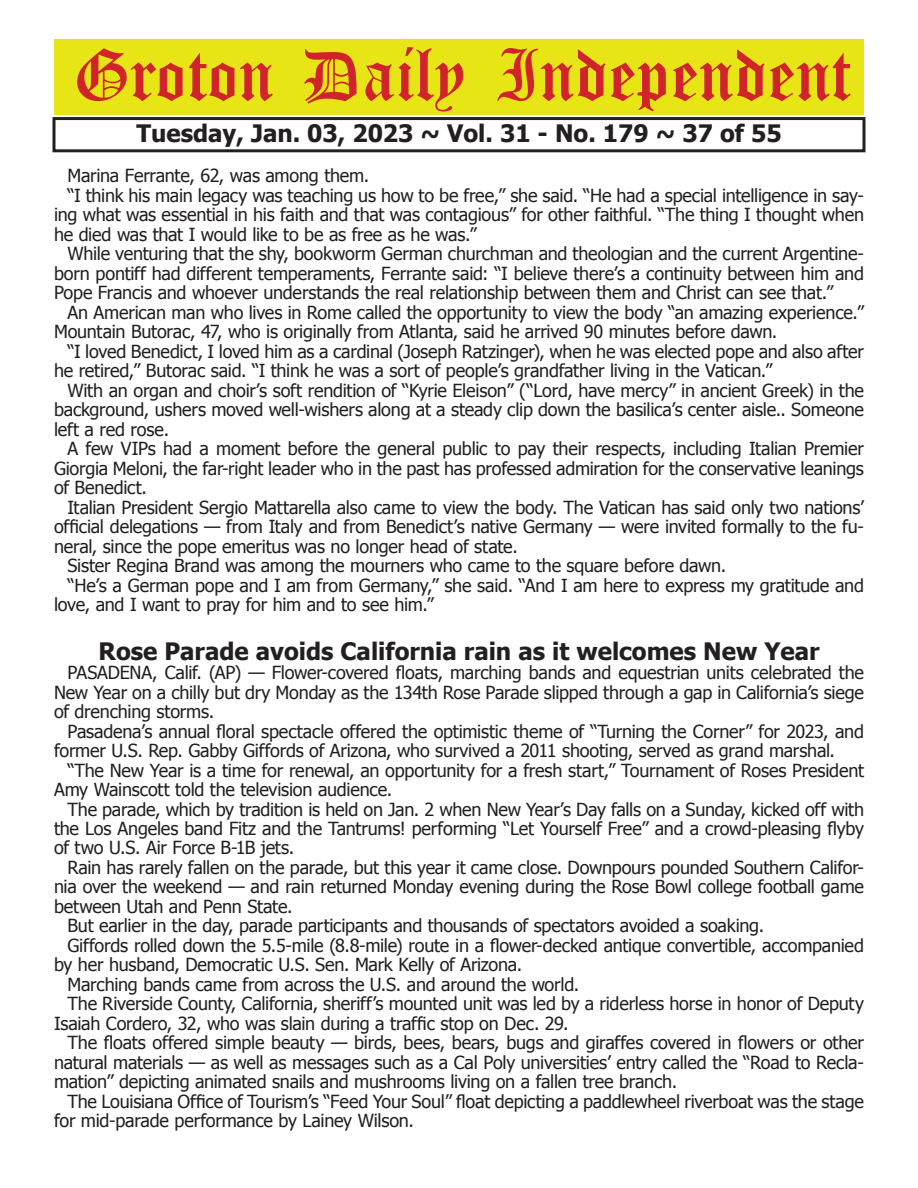
<style>
.page{position:relative;width:918px;height:1188px;background:#fff}
.page>*{position:absolute;margin:0;border:0;box-sizing:border-box;transform-origin:0 0}
.t1{font:54px "Old English Five";color:#d1232a}
.t2{font:700 24px "Tahoma";color:#231f20}
.t3{font:18px/19.5px "Tahoma";letter-spacing:-.01em;color:#231f20;text-align:justify}
</style>
<div class="page">
<div style="left:52px;top:117px;width:814px;height:35px;border:3px solid #231f20"></div>
<div style="left:54px;top:40px;width:810px;height:75px;background:#e7e515"></div>
<h1 class="t1" style="left:73px;top:50px;width:779px">Groton Daily Independent</h1>
<h2 class="t2" style="left:137px;top:116px;width:647px">Tuesday, Jan. 03, 2023 ~ Vol. 31 - No. 179 ~ 37 of 55</h2>
<p class="t3" style="left:68px;top:165px;width:303px">Marina Ferrante, 62, was among them.</p>
<p class="t3" style="left:68px;top:185px;width:798px">“I think his main legacy was teaching us how to be free,” she said. “He had a special intelligence in say-</p>
<p class="t3" style="left:54px;top:204px;width:812px">ing what was essential in his faith and that was contagious” for other faithful. “The thing I thought when</p>
<p class="t3" style="left:54px;top:224px;width:424px">he died was that I would like to be as free as he was.”</p>
<p class="t3" style="left:68px;top:243px;width:798px">While venturing that the shy, bookworm German churchman and theologian and the current Argentine-</p>
<p class="t3" style="left:54px;top:263px;width:812px">born pontiff had different temperaments, Ferrante said: “I believe there’s a continuity between him and</p>
<p class="t3" style="left:54px;top:282px;width:781px">Pope Francis and whoever understands the real relationship between them and Christ can see that.”</p>
<p class="t3" style="left:68px;top:302px;width:798px">An American man who lives in Rome called the opportunity to view the body “an amazing experience.”</p>
<p class="t3" style="left:54px;top:321px;width:725px">Mountain Butorac, 47, who is originally from Atlanta, said he arrived 90 minutes before dawn.</p>
<p class="t3" style="left:68px;top:341px;width:798px">“I loved Benedict, I loved him as a cardinal (Joseph Ratzinger), when he was elected pope and also after</p>
<p class="t3" style="left:54px;top:360px;width:720px">he retired,” Butorac said. “I think he was a sort of people’s grandfather living in the Vatican.”</p>
<p class="t3" style="left:68px;top:380px;width:798px">With an organ and choir’s soft rendition of “Kyrie Eleison” (“Lord, have mercy” in ancient Greek) in the</p>
<p class="t3" style="left:54px;top:399px;width:811px">background, ushers moved well-wishers along at a steady clip down the basilica’s center aisle.. Someone</p>
<p class="t3" style="left:54px;top:419px;width:117px">left a red rose.</p>
<p class="t3" style="left:68px;top:438px;width:798px">A few VIPs had a moment before the general public to pay their respects, including Italian Premier</p>
<p class="t3" style="left:54px;top:458px;width:811px">Giorgia Meloni, the far-right leader who in the past has professed admiration for the conservative leanings</p>
<p class="t3" style="left:54px;top:477px;width:95px">of Benedict.</p>
<p class="t3" style="left:68px;top:497px;width:798px">Italian President Sergio Mattarella also came to view the body. The Vatican has said only two nations’</p>
<p class="t3" style="left:54px;top:516px;width:812px">official delegations — from Italy and from Benedict’s native Germany — were invited formally to the fu-</p>
<p class="t3" style="left:54px;top:536px;width:465px">neral, since the pope emeritus was no longer head of state.</p>
<p class="t3" style="left:68px;top:555px;width:660px">Sister Regina Brand was among the mourners who came to the square before dawn.</p>
<p class="t3" style="left:68px;top:575px;width:798px">“He’s a German pope and I am from Germany,” she said. “And I am here to express my gratitude and</p>
<p class="t3" style="left:54px;top:594px;width:381px">love, and I want to pray for him and to see him.”</p>
<h2 class="t2" style="left:99px;top:634px;width:722px">Rose Parade avoids California rain as it welcomes New Year</h2>
<p class="t3" style="left:54px;top:662px;width:812px;text-indent:14px">PASADENA, Calif. (AP) — Flower-covered floats, marching bands and equestrian units celebrated the New Year on a chilly but dry Monday as the 134th Rose Parade slipped through a gap in California’s siege of drenching storms.</p>
<p class="t3" style="left:54px;top:720px;width:811px;text-indent:14px">Pasadena’s annual floral spectacle offered the optimistic theme of “Turning the Corner” for 2023, and former U.S. Rep. Gabby Giffords of Arizona, who survived a 2011 shooting, served as grand marshal.</p>
<p class="t3" style="left:54px;top:759px;width:812px;text-indent:14px">“The New Year is a time for renewal, an opportunity for a fresh start,” Tournament of Roses President<br>Amy Wainscott told the television audience.</p>
<p class="t3" style="left:54px;top:798px;width:812px;text-indent:14px">The parade, which by tradition is held on Jan. 2 when New Year’s Day falls on a Sunday, kicked off with the Los Angeles band Fitz and the Tantrums! performing “Let Yourself Free” and a crowd-pleasing flyby of two U.S. Air Force B-1B jets.</p>
<p class="t3" style="left:68px;top:857px;width:798px">Rain has rarely fallen on the parade, but this year it came close. Downpours pounded Southern Califor-</p>
<p class="t3" style="left:54px;top:876px;width:812px">nia over the weekend — and rain returned Monday evening during the Rose Bowl college football game</p>
<p class="t3" style="left:54px;top:896px;width:240px">between Utah and Penn State.</p>
<p class="t3" style="left:68px;top:915px;width:698px">But earlier in the day, parade participants and thousands of spectators avoided a soaking.</p>
<p class="t3" style="left:68px;top:935px;width:798px">Giffords rolled down the 5.5-mile (8.8-mile) route in a flower-decked antique convertible, accompanied</p>
<p class="t3" style="left:54px;top:954px;width:470px">by her husband, Democratic U.S. Sen. Mark Kelly of Arizona.</p>
<p class="t3" style="left:68px;top:974px;width:513px">Marching bands came from across the U.S. and around the world.</p>
<p class="t3" style="left:68px;top:993px;width:798px">The Riverside County, California, sheriff’s mounted unit was led by a riderless horse in honor of Deputy</p>
<p class="t3" style="left:54px;top:1013px;width:516px">Isaiah Cordero, 32, who was slain during a traffic stop on Dec. 29.</p>
<p class="t3" style="left:68px;top:1032px;width:798px">The floats offered simple beauty — birds, bees, bears, bugs and giraffes covered in flowers or other</p>
<p class="t3" style="left:54px;top:1052px;width:812px">natural materials — as well as messages such as a Cal Poly universities’ entry called the “Road to Recla-</p>
<p class="t3" style="left:54px;top:1071px;width:625px">mation” depicting animated snails and mushrooms living on a fallen tree branch.</p>
<p class="t3" style="left:68px;top:1091px;width:798px">The Louisiana Office of Tourism’s “Feed Your Soul” float depicting a paddlewheel riverboat was the stage</p>
<p class="t3" style="left:54px;top:1110px;width:361px">for mid-parade performance by Lainey Wilson.</p>
</div>
